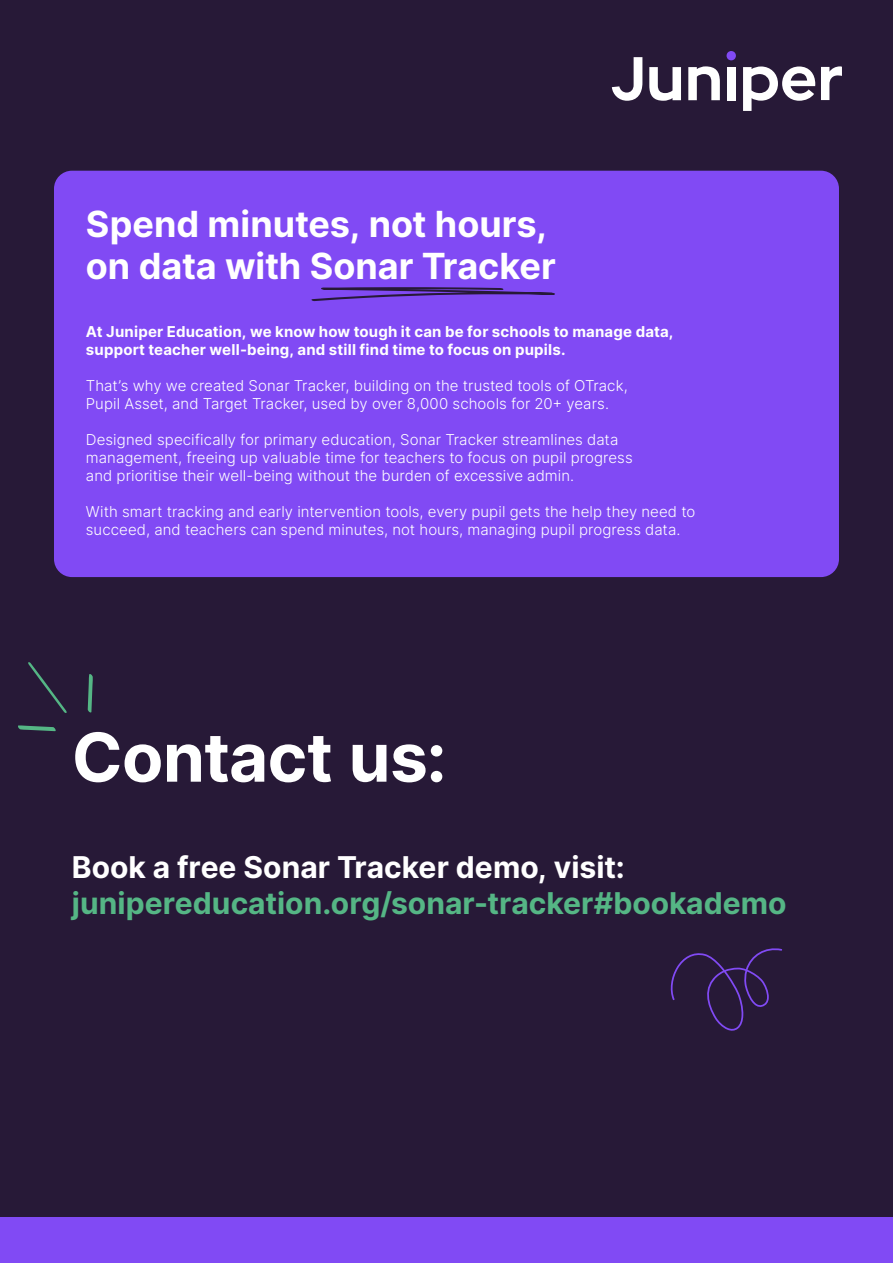
<style>
.page{position:relative;width:893px;height:1263px;background:#271937}
.page>*{position:absolute;margin:0;border:0;box-sizing:border-box;transform-origin:0 0}
.t1{font:67.5px "Inter";letter-spacing:-.01em;color:#fff}
.t2{font:36px/42px "Inter";color:#fff}
.t3{font:30px/36px "Inter";color:#55b685}
.t4{font:300 15px/18px "Inter";letter-spacing:.005em;color:#fff}
.t5{font:15px/18px "Inter";letter-spacing:.01em;color:#fff}
.s1{color:#fff}
</style>
<div class="page">
<svg style="left:612px;top:57px;width:30px;height:44px"></svg>
<svg style="left:649px;top:67px;width:32px;height:34px"></svg>
<svg style="left:688px;top:66px;width:32px;height:34px"></svg>
<div style="left:727px;top:67px;width:8px;height:33px;background:#fff"></div>
<svg style="left:821px;top:66px;width:21px;height:34px"></svg>
<svg style="left:743px;top:66px;width:72px;height:45px"></svg>
<svg style="left:727px;top:51px;width:9px;height:9px"></svg>
<div style="left:0;top:1218px;width:893px;height:45px;background:#814af4"></div>
<svg style="left:18px;top:662px;width:75px;height:69px"></svg>
<svg style="left:670px;top:948px;width:112px;height:83px"></svg>
<div style="left:54px;top:171px;width:785px;height:406px;background:#814af4;border-radius:18px"></div>
<svg style="left:311px;top:287px;width:244px;height:14px"></svg>
<p class="t2" style="left:86px;top:203px;width:471px">Spend minutes, not hours, on data with Sonar Tracker</p>
<p class="t5" style="left:86px;top:322px;width:589px">At Juniper Education, we know how tough it can be for schools to manage data, support teacher well-being, and still find time to focus on pupils.</p>
<p class="t4" style="left:86px;top:376px;width:543px">That’s why we created Sonar Tracker, building on the trusted tools of OTrack,<br>Pupil Asset, and Target Tracker, used by over 8,000 schools for 20+ years.</p>
<p class="t4" style="left:86px;top:430px;width:548px">Designed specifically for primary education, Sonar Tracker streamlines data management, freeing up valuable time for teachers to focus on pupil progress and prioritise their well-being without the burden of excessive admin.</p>
<p class="t4" style="left:86px;top:502px;width:611px">With smart tracking and early intervention tools, every pupil gets the help they need to succeed, and teachers can spend minutes, not hours, managing pupil progress data.</p>
<p class="t1" style="left:72px;top:708px;width:376px">Contact us:</p>
<p class="t3" style="left:72px;top:848px;width:716px"><span class="s1">Book a free Sonar Tracker demo, visit: </span>junipereducation.org/sonar-tracker#bookademo</p>
</div>
